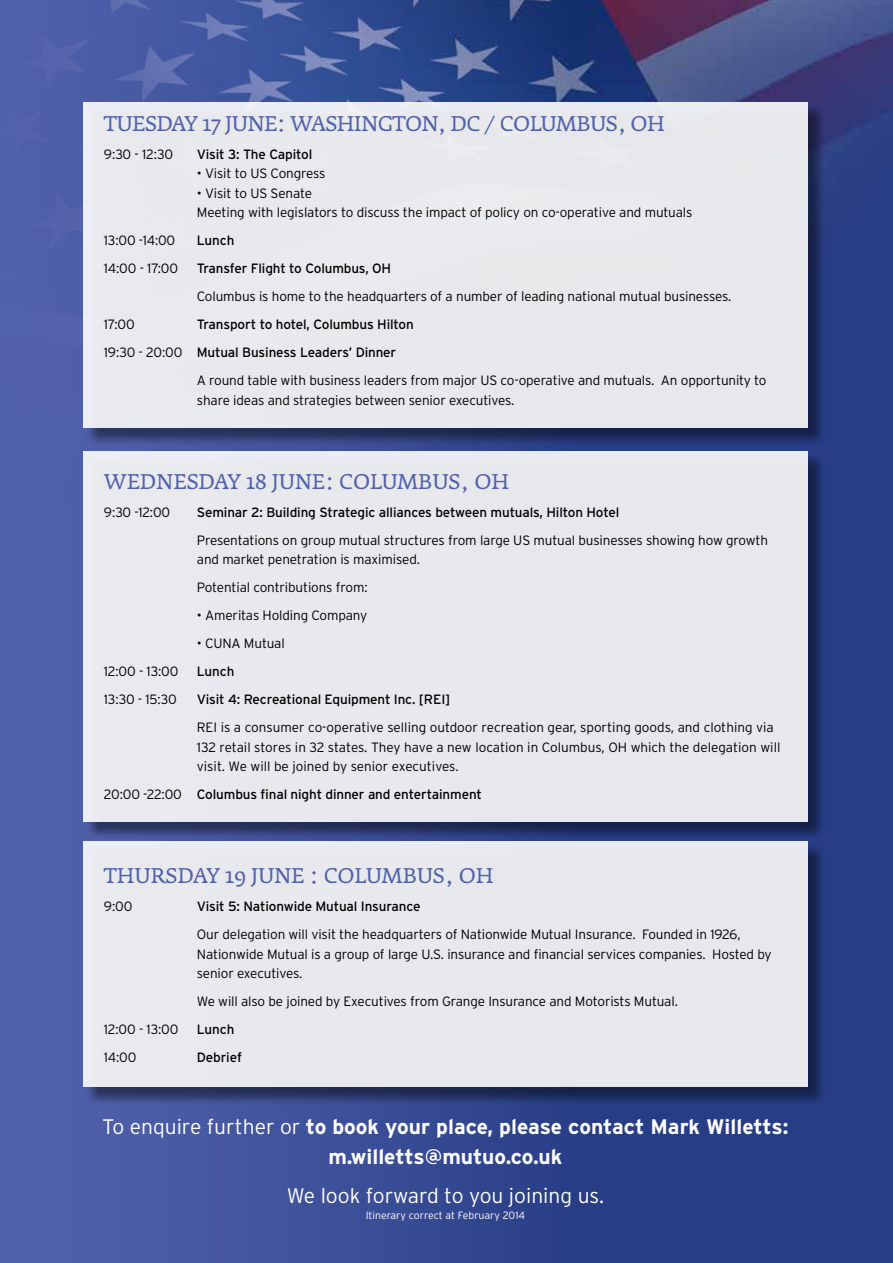
<style>
.page{position:relative;width:893px;height:1263px;background:#fff}
.page>*{position:absolute;margin:0;border:0;box-sizing:border-box;transform-origin:0 0}
.t1{font:700 21px/30px "Interstate OT";color:#fff;text-align:center}
.t2{font:21px "Fedra Serif A";letter-spacing:-.01em;color:#5261ac}
.t3{font:21px "Fedra Serif A";letter-spacing:-.03em;color:#5261ac}
.t4{font:300 21px "Interstate";color:#fff}
.t5{font:300 13.5px/19.5px "Interstate";letter-spacing:-.01em;color:#000}
.t6{font:13.5px "Interstate";letter-spacing:-.01em;color:#000}
.t7{font:300 10.5px "Interstate";color:#fff}
.s1{font-weight:300}
.s2{font-family:"Interstate";font-weight:300}
</style>
<div class="page">
<img style="left:0;top:0;width:893px;height:1263px">
<div style="left:86px;top:104px;width:740px;height:342px;background:#000;opacity:.45"></div>
<div style="left:83px;top:102px;width:724px;height:326px;background:#e8e9ed"></div>
<div style="left:86px;top:453px;width:740px;height:387px;background:#000;opacity:.45"></div>
<div style="left:83px;top:451px;width:724px;height:370px;background:#e8e9ed"></div>
<div style="left:86px;top:843px;width:740px;height:262px;background:#000;opacity:.45"></div>
<div style="left:83px;top:841px;width:724px;height:246px;background:#e8e9ed"></div>
<h1 class="t3" style="left:104px;top:111px;width:544px">TUESDAY 17 JUNE: WASHINGTON, DC / COLUMBUS, OH</h1>
<p class="t5" style="left:104px;top:144px;width:71px">9:30 - 12:30</p>
<p class="t6" style="left:197px;top:146px;width:117px">Visit 3: The Capitol</p>
<p class="t5" style="left:197px;top:163px;width:130px">• Visit to US Congress</p>
<p class="t5" style="left:197px;top:183px;width:497px">• Visit to US Senate<br>Meeting with legislators to discuss the impact of policy on co-operative and mutuals</p>
<p class="t5" style="left:104px;top:230px;width:73px">13:00 -14:00</p>
<p class="t6" style="left:197px;top:233px;width:39px">Lunch</p>
<p class="t5" style="left:104px;top:258px;width:76px">14:00 - 17:00</p>
<p class="t6" style="left:197px;top:261px;width:196px">Transfer Flight to Columbus, OH</p>
<p class="t5" style="left:197px;top:286px;width:536px">Columbus is home to the headquarters of a number of leading national mutual businesses.</p>
<p class="t5" style="left:104px;top:314px;width:32px">17:00</p>
<p class="t6" style="left:197px;top:317px;width:218px">Transport to hotel, Columbus Hilton</p>
<p class="t6" style="left:104px;top:345px;width:294px"><span class="s1">19:30 - 20:00</span> Mutual Business Leaders’ Dinner</p>
<p class="t5" style="left:197px;top:370px;width:571px">A round table with business leaders from major US co-operative and mutuals. An opportunity to</p>
<p class="t5" style="left:197px;top:390px;width:319px">share ideas and strategies between senior executives.</p>
<h1 class="t2" style="left:104px;top:469px;width:388px">WEDNESDAY 18 JUNE: COLUMBUS, OH</h1>
<p class="t5" style="left:104px;top:502px;width:68px">9:30 -12:00</p>
<p class="t6" style="left:197px;top:504px;width:424px">Seminar 2: Building Strategic alliances between mutuals, Hilton Hotel</p>
<p class="t5" style="left:197px;top:530px;width:573px">Presentations on group mutual structures from large US mutual businesses showing how growth and market penetration is maximised.</p>
<p class="t5" style="left:197px;top:577px;width:172px">Potential contributions from:</p>
<p class="t5" style="left:197px;top:605px;width:172px">• Ameritas Holding Company</p>
<p class="t5" style="left:197px;top:633px;width:89px">• CUNA Mutual</p>
<p class="t5" style="left:104px;top:661px;width:76px">12:00 - 13:00</p>
<p class="t6" style="left:197px;top:664px;width:39px">Lunch</p>
<p class="t5" style="left:104px;top:689px;width:75px">13:30 - 15:30</p>
<p class="t6" style="left:197px;top:692px;width:255px">Visit 4: Recreational Equipment Inc. [REI]</p>
<p class="t5" style="left:197px;top:717px;width:585px">REI is a consumer co-operative selling outdoor recreation gear, sporting goods, and clothing via<br>132 retail stores in 32 states. They have a new location in Columbus, OH which the delegation will visit. We will be joined by senior executives.</p>
<p class="t6" style="left:104px;top:787px;width:380px"><span class="s1">20:00 -22:00</span> Columbus final night dinner and entertainment</p>
<h1 class="t2" style="left:104px;top:864px;width:373px">THURSDAY 19 JUNE : COLUMBUS, OH</h1>
<p class="t5" style="left:104px;top:897px;width:30px">9:00</p>
<p class="t6" style="left:197px;top:899px;width:225px">Visit 5: Nationwide Mutual Insurance</p>
<p class="t5" style="left:197px;top:925px;width:576px">Our delegation will visit the headquarters of Nationwide Mutual Insurance. Founded in 1926,<br>Nationwide Mutual is a group of large U.S. insurance and financial services companies. Hosted by senior executives.</p>
<p class="t5" style="left:197px;top:991px;width:483px">We will also be joined by Executives from Grange Insurance and Motorists Mutual.</p>
<p class="t5" style="left:104px;top:1019px;width:76px">12:00 - 13:00</p>
<p class="t6" style="left:197px;top:1022px;width:39px">Lunch</p>
<p class="t5" style="left:104px;top:1047px;width:34px">14:00</p>
<p class="t6" style="left:197px;top:1050px;width:47px">Debrief</p>
<h1 class="t1" style="left:102px;top:1112px;width:688px"><span class="s2">To enquire further or</span> to book your place, please contact Mark Willetts: m.willetts@mutuo.co.uk</h1>
<h1 class="t4" style="left:287px;top:1183px;width:319px">We look forward to you joining us.</h1>
<p class="t7" style="left:366px;top:1209px;width:161px">Itinerary correct at February 2014</p>
</div>
